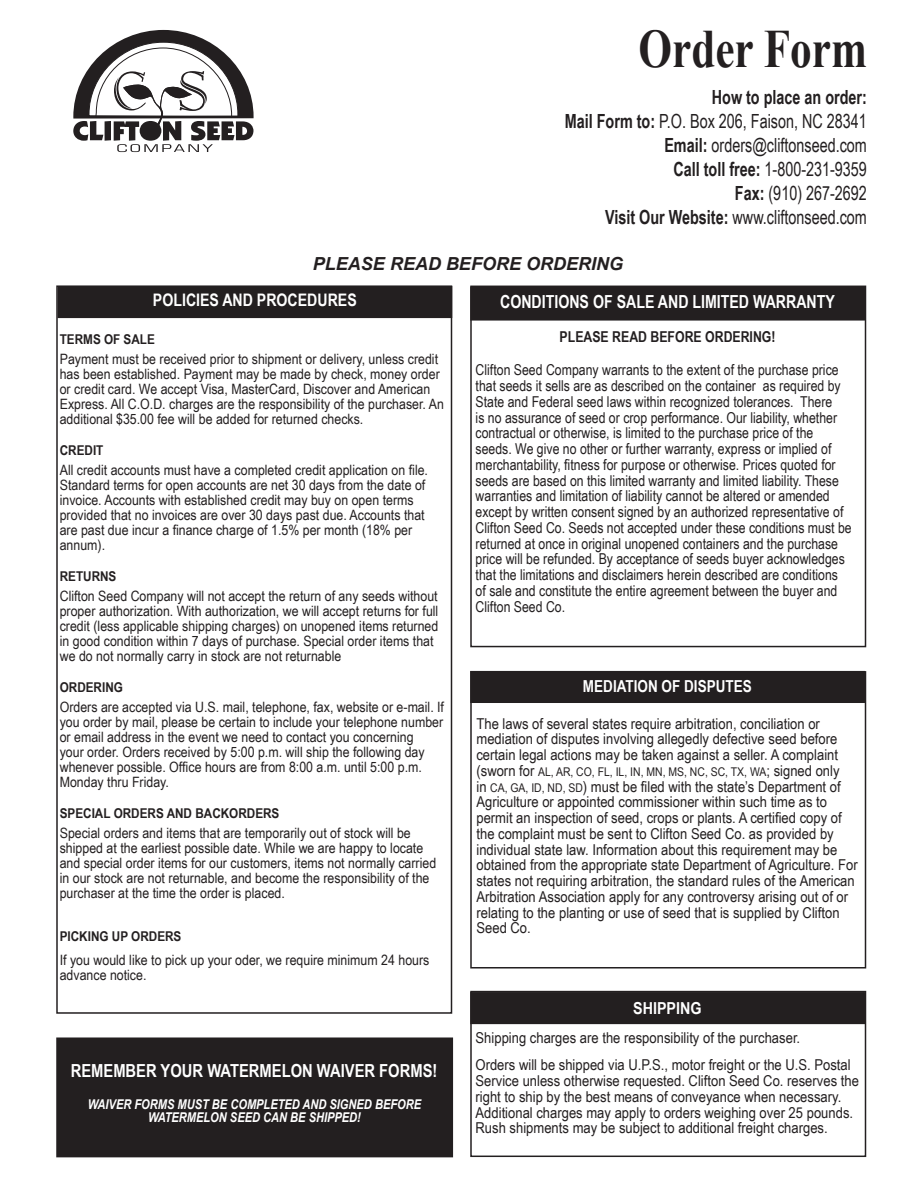
<style>
.page{position:relative;width:918px;height:1188px;background:#fff}
.page>*{position:absolute;margin:0;border:0;box-sizing:border-box;transform-origin:0 0}
.t1{font:700 54px "Times New Roman";color:#231f20;scale:.8 1}
.t2{font:19.5px "Arial Narrow";color:#231f20;scale:.9 1}
.t3{font:700 19.5px "Arial Narrow";color:#231f20;scale:.9 1}
.t4{font:700 18px "Arial Narrow";color:#fff;scale:.96 1}
.t5{font:700 18px "Arial Narrow";color:#fff}
.t6{font:italic 700 18px "Arial";color:#231f20}
.t7{font:700 17.25px "Arial Narrow";color:#fff}
.t8{font:700 16.5px "Arial Narrow";color:#fff}
.t9{font:700 16.5px "Arial Narrow";color:#fff;scale:1.06 1}
.Plain_Text{font:15px/15.8px "Arial Narrow";color:#231f20;scale:1.06 1}
.Plain_Text-2{font:15px/15.8px "Arial Narrow";color:#231f20}
.t10{font:700 15px "Arial Narrow";color:#231f20}
.Plain_Text-3{font:14.25px/15px "Arial Narrow";color:#231f20;scale:1.06 1}
.Plain_Text-4{font:700 13.5px "Arial Narrow";color:#231f20;scale:1.06 1}
.t11{font:italic 700 13.5px/12.8px "Arial Narrow";color:#fff;text-align:center}
.Plain_Text-5{font:12px "Arial Narrow";color:#231f20;scale:1.06 1}
.s1{font-weight:700}
.s2{font-size:15px}
.s3{font-size:12px}
</style>
<div class="page">
<div style="left:57px;top:1038px;width:395px;height:119px;background:#231f20"></div>
<div style="left:56px;top:1037px;width:397px;height:120px;border:2px solid #231f20"></div>
<div style="left:56px;top:285px;width:396px;height:729px;border:2px solid #231f20"></div>
<div style="left:58px;top:287px;width:394px;height:30px;background:#231f20"></div>
<div style="left:58px;top:286px;width:394px;height:32px;border:2px solid #231f20"></div>
<div style="left:470px;top:991px;width:396px;height:166px;border:2px solid #231f20"></div>
<div style="left:471px;top:993px;width:393px;height:30px;background:#231f20"></div>
<div style="left:470px;top:992px;width:395px;height:32px;border:2px solid #231f20"></div>
<div style="left:470px;top:671px;width:396px;height:298px;border:2px solid #231f20"></div>
<div style="left:471px;top:672px;width:393px;height:30px;background:#231f20"></div>
<div style="left:470px;top:671px;width:395px;height:32px;border:2px solid #231f20"></div>
<div style="left:470px;top:286px;width:396px;height:361px;border:2px solid #231f20"></div>
<div style="left:471px;top:287px;width:393px;height:33px;background:#231f20"></div>
<div style="left:470px;top:287px;width:395px;height:34px;border:2px solid #231f20"></div>
<svg style="left:73px;top:30px;width:181px;height:122px"></svg>
<p class="t1" style="left:639px;top:9px;width:287px">Order Form</p>
<p class="t3" style="left:712px;top:82px;width:174px">How to place an order:</p>
<p class="t2" style="left:565px;top:107px;width:337px"><span class="s1">Mail Form to:</span> P.O. Box 206, Faison, NC 28341</p>
<p class="t2" style="left:664px;top:131px;width:227px"><span class="s1">Email:</span> orders@cliftonseed.com</p>
<p class="t2" style="left:673px;top:155px;width:217px"><span class="s1">Call toll free:</span> 1-800-231-9359</p>
<p class="t2" style="left:735px;top:179px;width:148px"><span class="s1">Fax:</span> (910) 267-2692</p>
<p class="t2" style="left:605px;top:203px;width:292px"><span class="s1">Visit Our Website:</span> www.cliftonseed.com</p>
<p class="t6" style="left:313px;top:252px;width:312px">PLEASE READ BEFORE ORDERING</p>
<p class="t7" style="left:153px;top:287px;width:205px">POLICIES AND PROCEDURES</p>
<p class="Plain_Text-4" style="left:60px;top:329px;width:91px">TERMS OF SALE</p>
<p class="Plain_Text-3" style="left:60px;top:351px;width:364px">Payment must be received prior to shipment or delivery, unless credit has been established. Payment may be made by check, money order or credit card. We accept Visa, MasterCard, Discover and American Express. All C.O.D. charges are the responsibility of the purchaser. An additional $35.00 fee will be added for returned checks.</p>
<p class="Plain_Text-4" style="left:60px;top:440px;width:43px">CREDIT</p>
<p class="Plain_Text-3" style="left:60px;top:462px;width:349px">All credit accounts must have a completed credit application on file.<br>Standard terms for open accounts are net 30 days from the date of invoice. Accounts with established credit may buy on open terms provided that no invoices are over 30 days past due. Accounts that are past due incur a finance charge of 1.5% per month (18% per annum).</p>
<p class="Plain_Text-4" style="left:60px;top:566px;width:55px">RETURNS</p>
<p class="Plain_Text-3" style="left:60px;top:588px;width:359px">Clifton Seed Company will not accept the return of any seeds without proper authorization. With authorization, we will accept returns for full credit (less applicable shipping charges) on unopened items returned in good condition within 7 days of purchase. Special order items that we do not normally carry in stock are not returnable</p>
<p class="Plain_Text-4" style="left:60px;top:677px;width:61px">ORDERING</p>
<p class="Plain_Text-3" style="left:60px;top:699px;width:364px">Orders are accepted via U.S. mail, telephone, fax, website or e-mail. If you order by mail, please be certain to include your telephone number or email address in the event we need to contact you concerning<br>your order. Orders received by 5:00 p.m. will ship the following day whenever possible. Office hours are from 8:00 a.m. until 5:00 p.m.<br>Monday thru Friday.</p>
<p class="Plain_Text-4" style="left:60px;top:803px;width:209px">SPECIAL ORDERS AND BACKORDERS</p>
<p class="Plain_Text-3" style="left:60px;top:825px;width:357px">Special orders and items that are temporarily out of stock will be shipped at the earliest possible date. While we are happy to locate and special order items for our customers, items not normally carried in our stock are not returnable, and become the responsibility of the purchaser at the time the order is placed.</p>
<p class="Plain_Text-4" style="left:60px;top:926px;width:116px">PICKING UP ORDERS</p>
<p class="Plain_Text-3" style="left:60px;top:952px;width:350px">If you would like to pick up your oder, we require minimum 24 hours advance notice.</p>
<p class="t5" style="left:71px;top:1057px;width:368px">REMEMBER YOUR WATERMELON WAIVER FORMS!</p>
<p class="t11" style="left:88px;top:1098px;width:335px">WAIVER FORMS MUST BE COMPLETED AND SIGNED BEFORE<br>WATERMELON SEED CAN BE SHIPPED!</p>
<p class="t4" style="left:500px;top:288px;width:350px">CONDITIONS OF SALE AND LIMITED WARRANTY</p>
<p class="t10" style="left:560px;top:325px;width:217px">PLEASE READ BEFORE ORDERING!</p>
<p class="Plain_Text-2" style="left:476px;top:362px;width:378px">Clifton Seed Company warrants to the extent of the purchase price that seeds it sells are as described on the container as required by State and Federal seed laws within recognized tolerances. There<br>is no assurance of seed or crop performance. Our liability, whether contractual or otherwise, is limited to the purchase price of the seeds. We give no other or further warranty, express or implied of merchantability, fitness for purpose or otherwise. Prices quoted for seeds are based on this limited warranty and limited liability. These warranties and limitation of liability cannot be altered or amended except by written consent signed by an authorized representative of Clifton Seed Co. Seeds not accepted under these conditions must be returned at once in original unopened containers and the purchase price will be refunded. By acceptance of seeds buyer acknowledges that the limitations and disclaimers herein described are conditions of sale and constitute the entire agreement between the buyer and Clifton Seed Co.</p>
<p class="t8" style="left:583px;top:674px;width:170px">MEDIATION OF DISPUTES</p>
<p class="Plain_Text" style="left:476px;top:715px;width:343px">The laws of several states require arbitration, conciliation or mediation of disputes involving allegedly defective seed before certain legal actions may be taken against a seller. A complaint</p>
<p class="Plain_Text-5" style="left:476px;top:763px;width:344px"><span class="s2">(sworn for</span> AL, AR, CO, FL, IL, IN, MN, MS, NC, SC, TX, WA<span class="s2">; signed only</span></p>
<p class="Plain_Text" style="left:476px;top:778px;width:361px">in <span class="s3">CA, GA, ID, ND, SD</span>) must be filed with the state’s Department of Agriculture or appointed commissioner within such time as to permit an inspection of seed, crops or plants. A certified copy of the complaint must be sent to Clifton Seed Co. as provided by individual state law. Information about this requirement may be obtained from the appropriate state Department of Agriculture. For states not requiring arbitration, the standard rules of the American Arbitration Association apply for any controversy arising out of or relating to the planting or use of seed that is supplied by Clifton Seed Co.</p>
<p class="t9" style="left:633px;top:995px;width:66px">SHIPPING</p>
<p class="Plain_Text" style="left:476px;top:1029px;width:308px">Shipping charges are the responsibility of the purchaser.</p>
<p class="Plain_Text" style="left:476px;top:1057px;width:363px">Orders will be shipped via U.P.S., motor freight or the U.S. Postal Service unless otherwise requested. Clifton Seed Co. reserves the right to ship by the best means of conveyance when necessary.<br>Additional charges may apply to orders weighing over 25 pounds.<br>Rush shipments may be subject to additional freight charges.</p>
</div>
